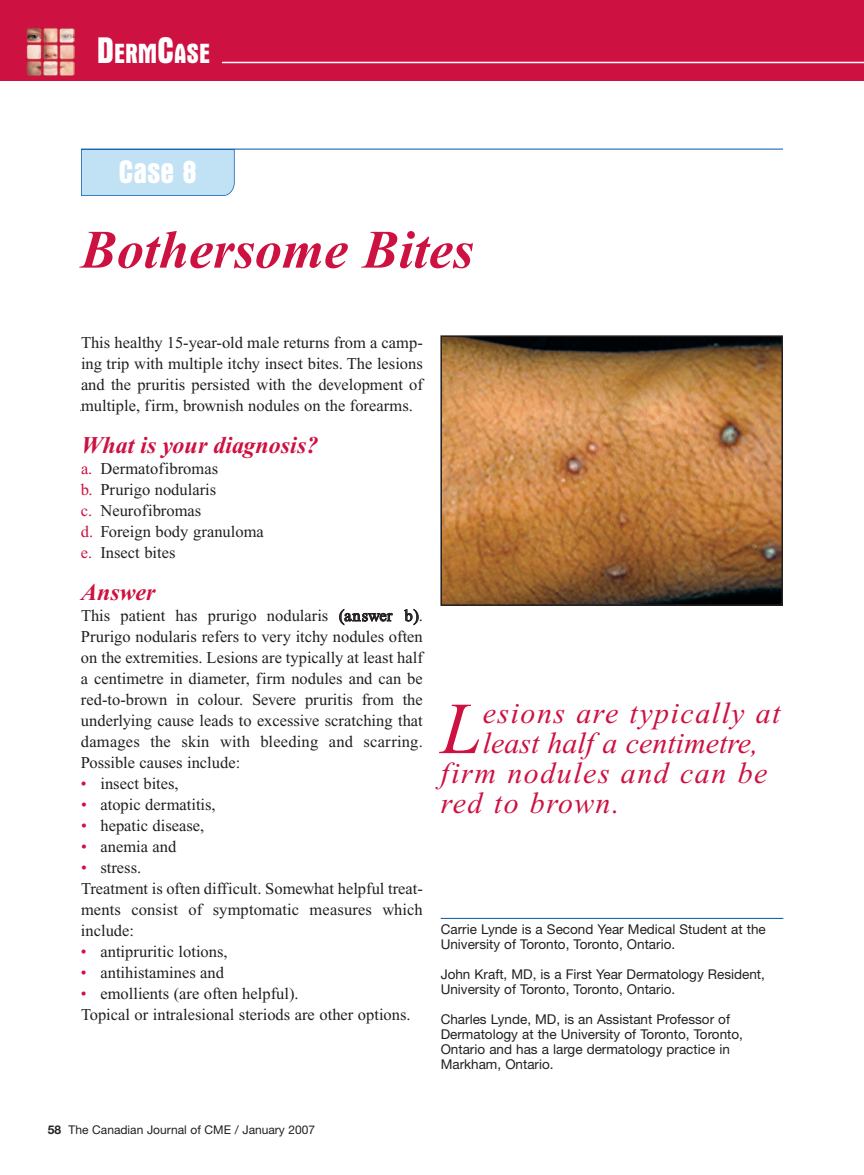
<style>
.page{position:relative;width:864px;height:1175px;background:#fff}
.page>*{position:absolute;margin:0;border:0;box-sizing:border-box;transform-origin:0 0}
.t1{font:italic 73.2px "Times";color:#cd1141}
.t2{font:italic 700 54px "Times";color:#cd1141}
.t3{font:700 condensed 33px "Aurora BT";color:#fff}
.t4{font:italic 30px "Times";letter-spacing:.05em;color:#cd1141}
.t5{font:italic 30px "Times";color:#cd1141}
.t6{font:700 condensed 28.2px "Aurora BT";color:#fff}
.t7{font:italic 700 24px "Times";color:#cd1141}
.t8{font:italic 19.5px "Times";color:#231f20}
.t9{font:16.5px/21px "Times";color:#231f20}
.t10{font:13.5px/15px "Helvetica Neue";color:#231f20}
.t11{font:12px "Helvetica Neue";color:#231f20}
.s1{font-size:37.5px}
.s2{color:#cd1141}
.s3{font-weight:700}
</style>
<div class="page">
<div style="left:0;top:0;width:864px;height:81px;background:#cd1141"></div>
<hr style="left:218px;top:62px;width:646px;height:1px;background:#fff">
<img style="left:26px;top:28px;width:48px;height:48px">
<img style="left:27px;top:29px;width:46px;height:46px">
<div style="left:85px;top:36px;width:137px;height:31px;background:#cd1141"></div>
<div style="left:81px;top:150px;width:154px;height:46px;background:#c1e2f5"></div>
<hr style="left:81px;top:149px;width:702px;height:1px;background:#0157a8">
<img style="left:443px;top:338px;width:337px;height:265px">
<div style="left:440px;top:335px;width:343px;height:271px;border:2px solid #231f20"></div>
<hr style="left:441px;top:918px;width:342px;height:1px;background:#0157a8">
<h3 class="t6" style="left:97px;top:37px;width:115px"><span class="s1">D</span>ERM<span class="s1">C</span>ASE</h3>
<h3 class="t3" style="left:119px;top:152px;width:80px">Case 8</h3>
<h2 class="t2" style="left:81px;top:232px;width:394px">Bothersome Bites</h2>
<p class="t9" style="left:81px;top:334px;width:343px;text-align:justify">This healthy 15-year-old male returns from a camp&shy;ing trip with multiple itchy insect bites. The lesions and the pruritis persisted with the development of multiple, firm, brownish nodules on the forearms.</p>
<h3 class="t7" style="left:81px;top:437px;width:239px">What is your diagnosis?</h3>
<p class="t9" style="left:81px;top:460px;width:184px"><span class="s2">a.</span> Dermatofibromas<br><span class="s2">b.</span> Prurigo nodularis<br><span class="s2">c.</span> Neurofibromas<br><span class="s2">d.</span> Foreign body granuloma <span class="s2">e.</span> Insect bites</p>
<h3 class="t7" style="left:81px;top:584px;width:76px">Answer</h3>
<p class="t9" style="left:81px;top:607px;width:343px;text-align:justify">This patient has prurigo nodularis (answer b).<br>Prurigo nodularis refers to very itchy nodules often on the extremities. Lesions are typically at least half a centimetre in diameter, firm nodules and can be red-to-brown in colour. Severe pruritis from the underlying cause leads to excessive scratching that damages the skin with bleeding and scarring.<br>Possible causes include:</p>
<p class="t9" style="left:81px;top:775px;width:99px"><span class="s2">•</span> insect bites,</p>
<p class="t9" style="left:81px;top:796px;width:136px"><span class="s2">•</span> atopic dermatitis,</p>
<p class="t9" style="left:81px;top:817px;width:125px"><span class="s2">•</span> hepatic disease,</p>
<p class="t9" style="left:81px;top:838px;width:97px"><span class="s2">•</span> anemia and</p>
<p class="t9" style="left:81px;top:859px;width:343px"><span class="s2">•</span> stress.<br>Treatment is often difficult. Somewhat helpful treat&shy;ments consist of symptomatic measures which include:</p>
<p class="t9" style="left:81px;top:943px;width:148px"><span class="s2">•</span> antipruritic lotions,</p>
<p class="t9" style="left:81px;top:964px;width:145px"><span class="s2">•</span> antihistamines and</p>
<p class="t9" style="left:81px;top:985px;width:331px"><span class="s2">•</span> emollients (are often helpful).<br>Topical or intralesional steriods are other options.</p>
<p class="t9" style="left:81px;top:355px;width:43px">xxxxx</p>
<p class="t8" style="left:81px;top:397px;width:27px">xxx</p>
<h1 class="t1" style="left:441px;top:702px;width:42px">L</h1>
<h3 class="t4" style="left:483px;top:702px;width:299px">esions are typically at</h3>
<h3 class="t5" style="left:483px;top:732px;width:277px">least half a centimetre,</h3>
<h3 class="t4" style="left:441px;top:762px;width:328px">firm nodules and can be</h3>
<h3 class="t4" style="left:441px;top:792px;width:180px">red to brown.</h3>
<p class="t10" style="left:441px;top:923px;width:327px">Carrie Lynde is a Second Year Medical Student at the<br>University of Toronto, Toronto, Ontario.</p>
<p class="t10" style="left:441px;top:968px;width:326px">John Kraft, MD, is a First Year Dermatology Resident,<br>University of Toronto, Toronto, Ontario.</p>
<p class="t10" style="left:441px;top:1013px;width:304px">Charles Lynde, MD, is an Assistant Professor of Dermatology at the University of Toronto, Toronto, Ontario and has a large dermatology practice in Markham, Ontario.</p>
<p class="t11" style="left:440px;top:1031px;width:20px">xxx</p>
<p class="t11" style="left:48px;top:1125px;width:269px"><span class="s3">58</span> The Canadian Journal of CME / January 2007</p>
</div>
